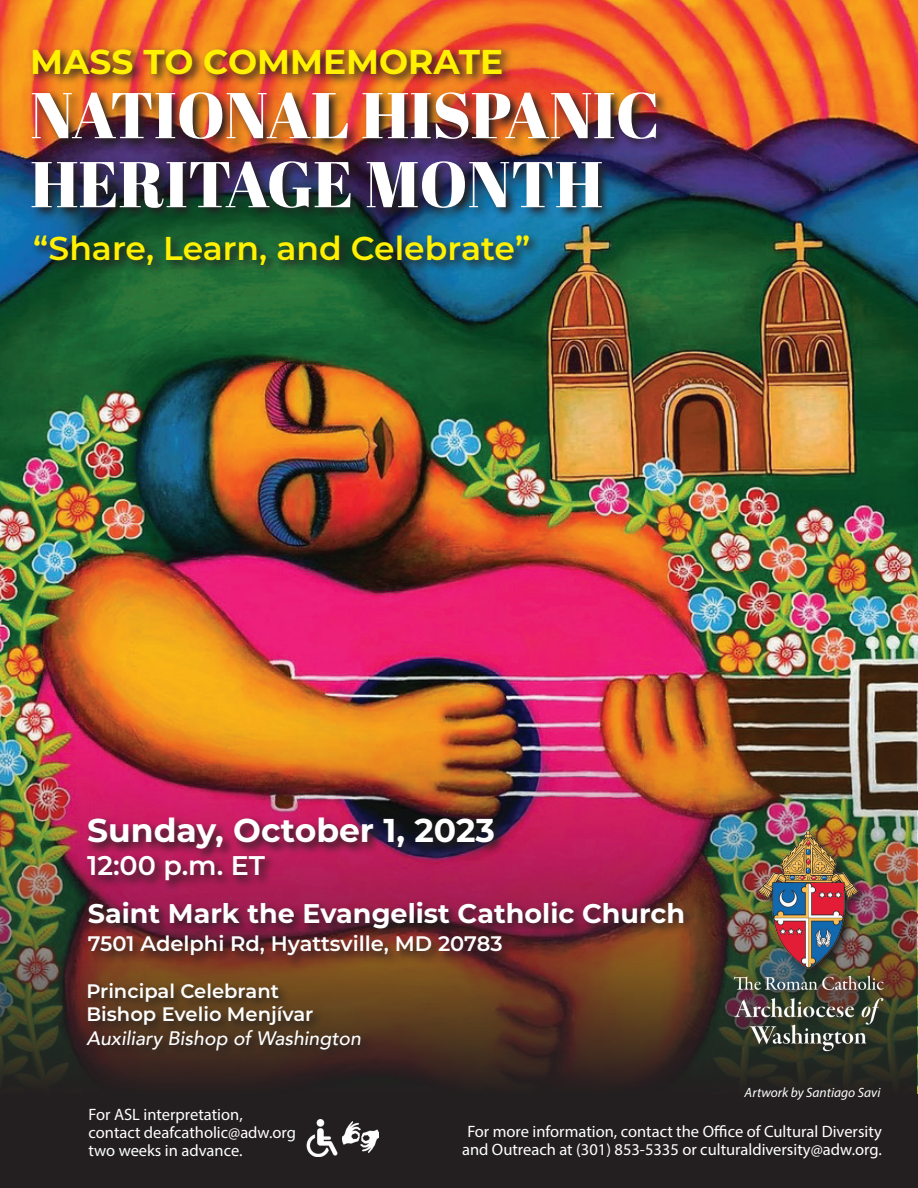
<style>
.page{position:relative;width:918px;height:1188px;background:#fff}
.page>*{position:absolute;margin:0;border:0;box-sizing:border-box;transform-origin:0 0}
.t1{font:64.5px/69px "Abril Fatface";color:#fff}
.t2{font:700 34.5px "Montserrat";color:#fff101}
.t3{font:600 33px "Montserrat";color:#fff101}
.t4{font:700 33px "Montserrat";color:#fff}
.t5{font:700 27px "Montserrat";color:#fff}
.t6{font:600 27px "Montserrat";color:#fff}
.t7{font:600 21px "Montserrat";color:#fff}
.t8{font:600 19.5px/23.4px "Montserrat";color:#fff}
.t9{font:italic 500 19.5px "Avenir";color:#fff}
.t10{font:16.5px/18px "Myriad Pro";color:#fff}
.t11{font:italic 13.5px "Myriad Pro";color:#fff}
</style>
<div class="page">
<div style="left:0;top:1086px;width:918px;height:102px;background:#231f20"></div>
<img style="left:0;top:0;width:918px;height:1094px">
<svg style="left:32px;top:232px;width:509px;height:45px;background:#18574c"></svg>
<img style="left:29px;top:45px;width:640px;height:175px">
<img style="left:306px;top:1120px;width:32px;height:37px">
<img style="left:342px;top:1121px;width:37px;height:31px">
<img style="left:1px;top:716px;width:916px;height:378px">
<svg style="left:84px;top:814px;width:422px;height:79px;background:#8e1b4b"></svg>
<svg style="left:85px;top:899px;width:611px;height:69px;background:#70292e"></svg>
<svg style="left:84px;top:980px;width:289px;height:82px;background:#53371f"></svg>
<img style="left:708px;top:818px;width:200px;height:249px">
<h2 class="t2" style="left:30px;top:37px;width:475px">MASS TO COMMEMORATE</h2>
<h1 class="t1" style="left:30px;top:79px;width:631px">NATIONAL HISPANIC<br>HERITAGE MONTH</h1>
<h3 class="t3" style="left:33px;top:225px;width:498px">“Share, Learn, and Celebrate”</h3>
<h3 class="t4" style="left:87px;top:806px;width:409px">Sunday, October 1, 2023</h3>
<h3 class="t6" style="left:87px;top:846px;width:180px">12:00 p.m. ET</h3>
<h3 class="t5" style="left:88px;top:893px;width:599px">Saint Mark the Evangelist Catholic Church</h3>
<p class="t7" style="left:88px;top:929px;width:416px">7501 Adelphi Rd, Hyattsville, MD 20783</p>
<p class="t8" style="left:86px;top:978px;width:229px">Principal Celebrant<br>Bishop Evelio Menjívar</p>
<p class="t9" style="left:86px;top:1026px;width:276px">Auxiliary Bishop of Washington</p>
<p class="t11" style="left:745px;top:1084px;width:137px">Artwork by Santiago Savi</p>
<p class="t10" style="left:89px;top:1106px;width:209px">For ASL interpretation, contact deafcatholic@adw.org two weeks in advance.</p>
<p class="t10" style="left:462px;top:1122px;width:421px;text-align:center">For more information, contact the Office of Cultural Diversity and Outreach at (301) 853-5335 or culturaldiversity@adw.org.</p>
</div>
